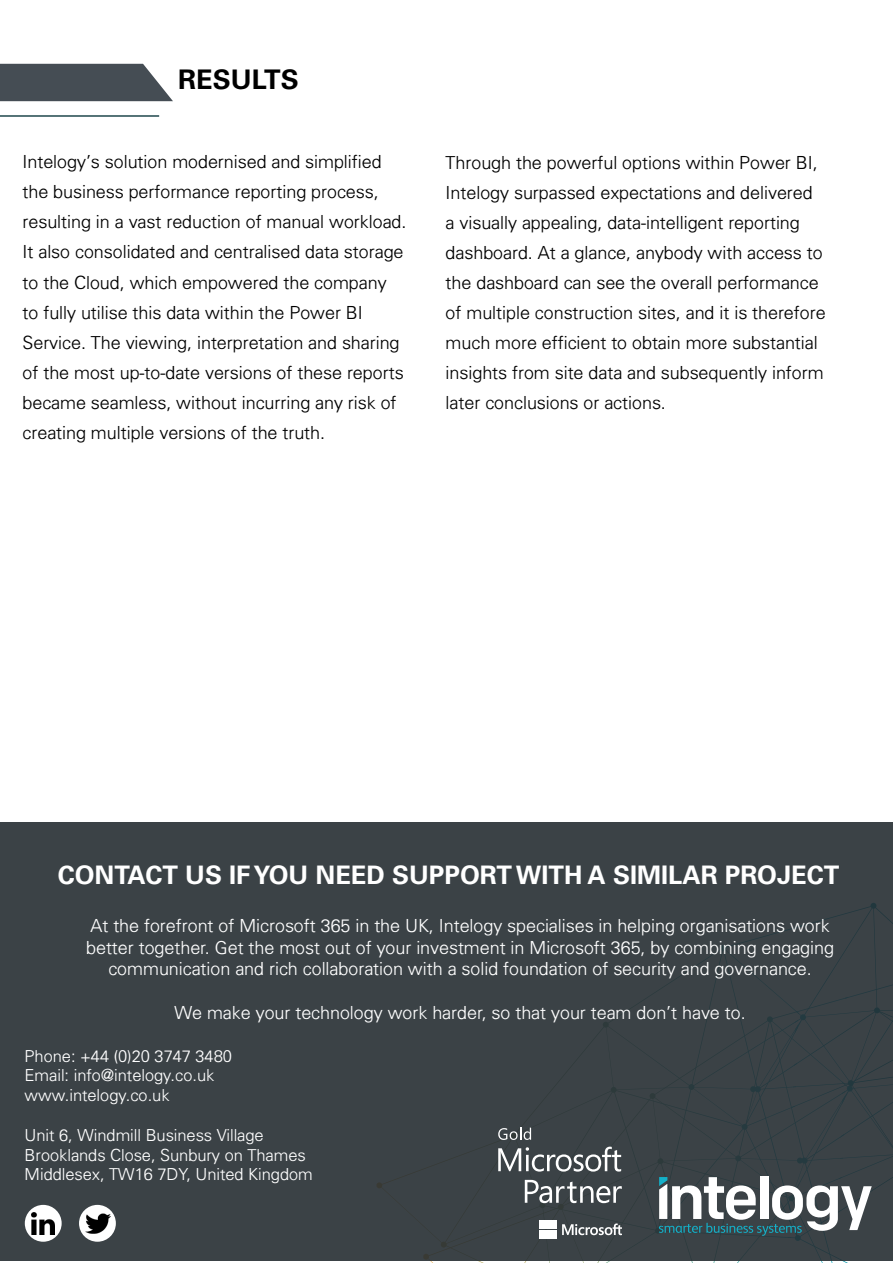
<style>
.page{position:relative;width:893px;height:1263px;background:#fff}
.page>*{position:absolute;margin:0;border:0;box-sizing:border-box;transform-origin:0 0}
.t1{font:700 27px "Univers LT Std";color:#000}
.t2{font:700 25.5px "Univers LT Std";color:#fff}
.t3{font:300 18px/30px "Univers";color:#000}
.t4{font:300 18px/21.6px "Univers";color:#fff;text-align:center}
.t5{font:300 16.5px/19.8px "Univers";color:#fff}
</style>
<div class="page">
<svg style="left:0;top:64px;width:173px;height:37px;background:#555c62"></svg>
<hr style="left:0;top:115px;width:159px;height:2px;background:#1f474c">
<div style="left:0;top:823px;width:893px;height:438px;background:#3b4246"></div>
<svg style="left:659px;top:1177px;width:213px;height:59px"></svg>
<svg style="left:498px;top:1146px;width:123px;height:25px"></svg>
<svg style="left:525px;top:1180px;width:97px;height:23px"></svg>
<svg style="left:562px;top:1223px;width:60px;height:12px"></svg>
<div style="left:539px;top:1221px;width:8px;height:8px;background:#fff"></div>
<div style="left:548px;top:1221px;width:9px;height:8px;background:#fff"></div>
<div style="left:539px;top:1230px;width:8px;height:8px;background:#fff"></div>
<div style="left:548px;top:1230px;width:9px;height:8px;background:#fff"></div>
<svg style="left:498px;top:1127px;width:33px;height:13px"></svg>
<svg style="left:25px;top:1205px;width:37px;height:37px"></svg>
<img style="left:32px;top:1213px;width:23px;height:21px">
<div style="left:79px;top:1205px;width:37px;height:37px;background:#fff;border-radius:50%"></div>
<img style="left:85px;top:1213px;width:25px;height:21px">
<h1 class="t1" style="left:178px;top:63px;width:122px">RESULTS</h1>
<p class="t3" style="left:23px;top:147px;width:385px">Intelogy’s solution modernised and simplified the business performance reporting process, resulting in a vast reduction of manual workload.<br>It also consolidated and centralised data storage to the Cloud, which empowered the company to fully utilise this data within the Power BI Service. The viewing, interpretation and sharing of the most up-to-date versions of these reports became seamless, without incurring any risk of creating multiple versions of the truth.</p>
<p class="t3" style="left:446px;top:147px;width:381px">Through the powerful options within Power BI, Intelogy surpassed expectations and delivered a visually appealing, data-intelligent reporting dashboard. At a glance, anybody with access to the dashboard can see the overall performance of multiple construction sites, and it is therefore much more efficient to obtain more substantial insights from site data and subsequently inform later conclusions or actions.</p>
<h2 class="t2" style="left:58px;top:860px;width:783px">CONTACT US IF YOU NEED SUPPORT WITH A SIMILAR PROJECT</h2>
<p class="t4" style="left:86px;top:914px;width:749px">At the forefront of Microsoft 365 in the UK, Intelogy specialises in helping organisations work better together. Get the most out of your investment in Microsoft 365, by combining engaging communication and rich collaboration with a solid foundation of security and governance.</p>
<p class="t4" style="left:175px;top:1001px;width:573px">We make your technology work harder, so that your team don’t have to.</p>
<p class="t5" style="left:25px;top:1045px;width:209px">Phone: +44 (0)20 3747 3480<br>Email: info@intelogy.co.uk www.intelogy.co.uk</p>
<p class="t5" style="left:25px;top:1125px;width:290px">Unit 6, Windmill Business Village<br>Brooklands Close, Sunbury on Thames<br>Middlesex, TW16 7DY, United Kingdom</p>
</div>
